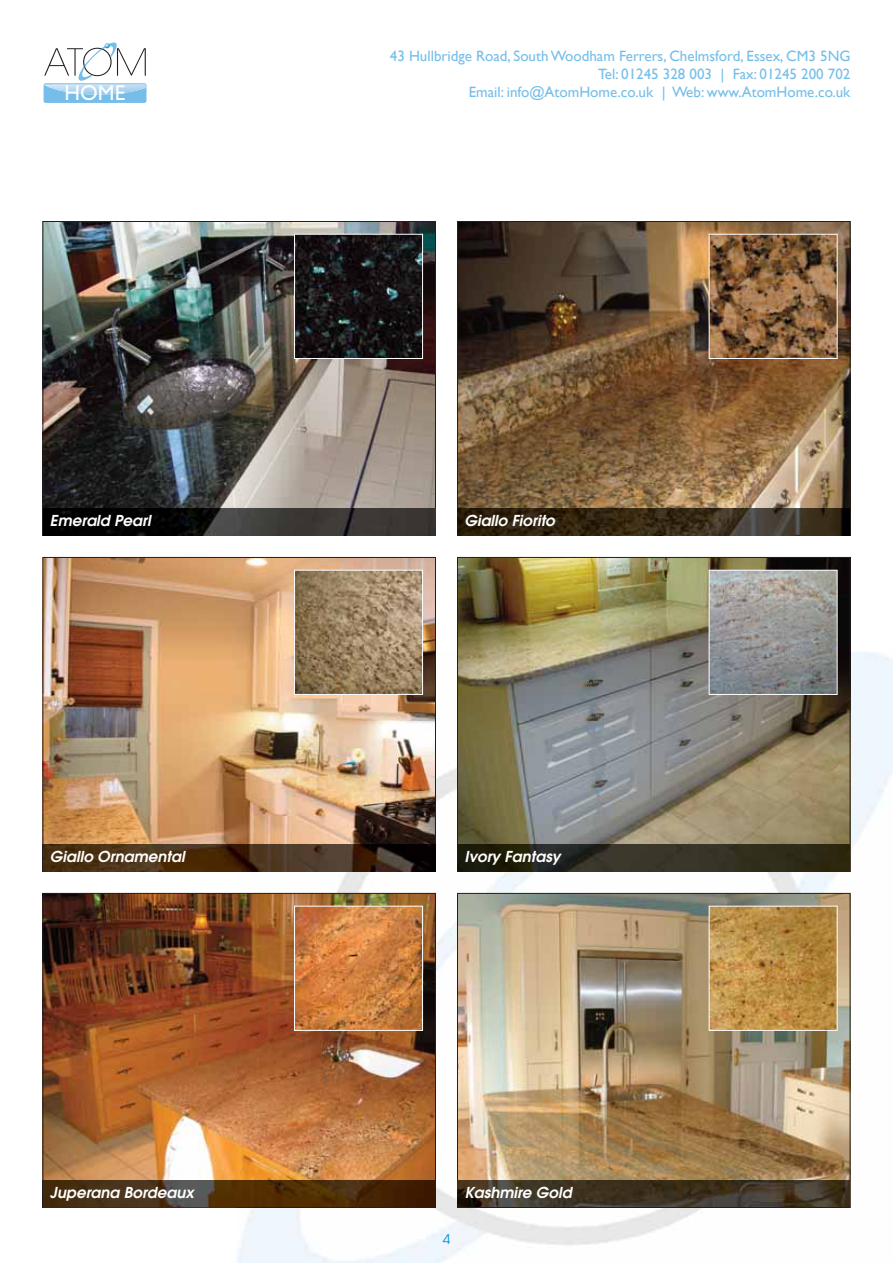
<style>
.page{position:relative;width:893px;height:1263px;background:#fff}
.page>*{position:absolute;margin:0;border:0;box-sizing:border-box;transform-origin:0 0}
.t1{font:21.45px "M Gill Sans";color:#fff}
.t2{font:15px/18px "Gill Sans";color:#75bee9;text-align:right}
.t3{font:italic 600 15px "Avant Garde";letter-spacing:.005em;color:#fff}
.t4{font:13.5px "Avant Garde";color:#0095da}
</style>
<div class="page">
<img style="left:236px;top:652px;width:657px;height:611px">
<img style="left:45px;top:223px;width:389px;height:285px">
<img style="left:43px;top:508px;width:392px;height:27px">
<img style="left:459px;top:223px;width:389px;height:285px">
<img style="left:458px;top:508px;width:392px;height:27px">
<img style="left:45px;top:559px;width:389px;height:285px">
<img style="left:236px;top:871px;width:199px;height:1px">
<img style="left:43px;top:844px;width:392px;height:27px">
<img style="left:459px;top:559px;width:389px;height:285px">
<svg style="left:457px;top:844px;width:1px;height:27px"></svg>
<img style="left:458px;top:844px;width:392px;height:27px">
<img style="left:45px;top:895px;width:389px;height:285px">
<img style="left:236px;top:1207px;width:199px;height:1px">
<img style="left:43px;top:1180px;width:392px;height:27px">
<img style="left:459px;top:895px;width:389px;height:285px">
<svg style="left:457px;top:1180px;width:1px;height:27px"></svg>
<img style="left:458px;top:1180px;width:392px;height:27px">
<svg style="left:44px;top:43px;width:102px;height:60px"></svg>
<img style="left:44px;top:85px;width:102px;height:10px">
<img style="left:296px;top:236px;width:125px;height:121px">
<div style="left:294px;top:234px;width:129px;height:125px;border:1px solid #fff"></div>
<img style="left:296px;top:572px;width:125px;height:121px">
<div style="left:294px;top:570px;width:129px;height:125px;border:1px solid #fff"></div>
<img style="left:296px;top:908px;width:125px;height:121px">
<div style="left:294px;top:906px;width:129px;height:125px;border:1px solid #fff"></div>
<img style="left:711px;top:236px;width:124px;height:121px">
<div style="left:709px;top:234px;width:128px;height:125px;border:1px solid #fff"></div>
<img style="left:711px;top:572px;width:124px;height:121px">
<div style="left:709px;top:570px;width:128px;height:125px;border:1px solid #fff"></div>
<img style="left:711px;top:908px;width:124px;height:121px">
<div style="left:709px;top:906px;width:128px;height:125px;border:1px solid #fff"></div>
<h1 class="t1" style="left:65px;top:86px;width:62px">HOME</h1>
<p class="t2" style="left:390px;top:47px;width:462px">43 Hullbridge Road, South Woodham Ferrers, Chelmsford, Essex, CM3 5NG<br>Tel: 01245 328 003 | Fax: 01245 200 702<br>Email: info@AtomHome.co.uk | Web: www.AtomHome.co.uk</p>
<p class="t3" style="left:50px;top:515px;width:105px">Emerald Pearl</p>
<p class="t3" style="left:464px;top:515px;width:95px">Giallo Fiorito</p>
<p class="t3" style="left:50px;top:850px;width:139px">Giallo Ornamental</p>
<p class="t3" style="left:464px;top:850px;width:98px">Ivory Fantasy</p>
<p class="t3" style="left:50px;top:1186px;width:148px">Juperana Bordeaux</p>
<p class="t3" style="left:464px;top:1186px;width:111px">Kashmire Gold</p>
<p class="t4" style="left:443px;top:1234px;width:9px">4</p>
</div>
